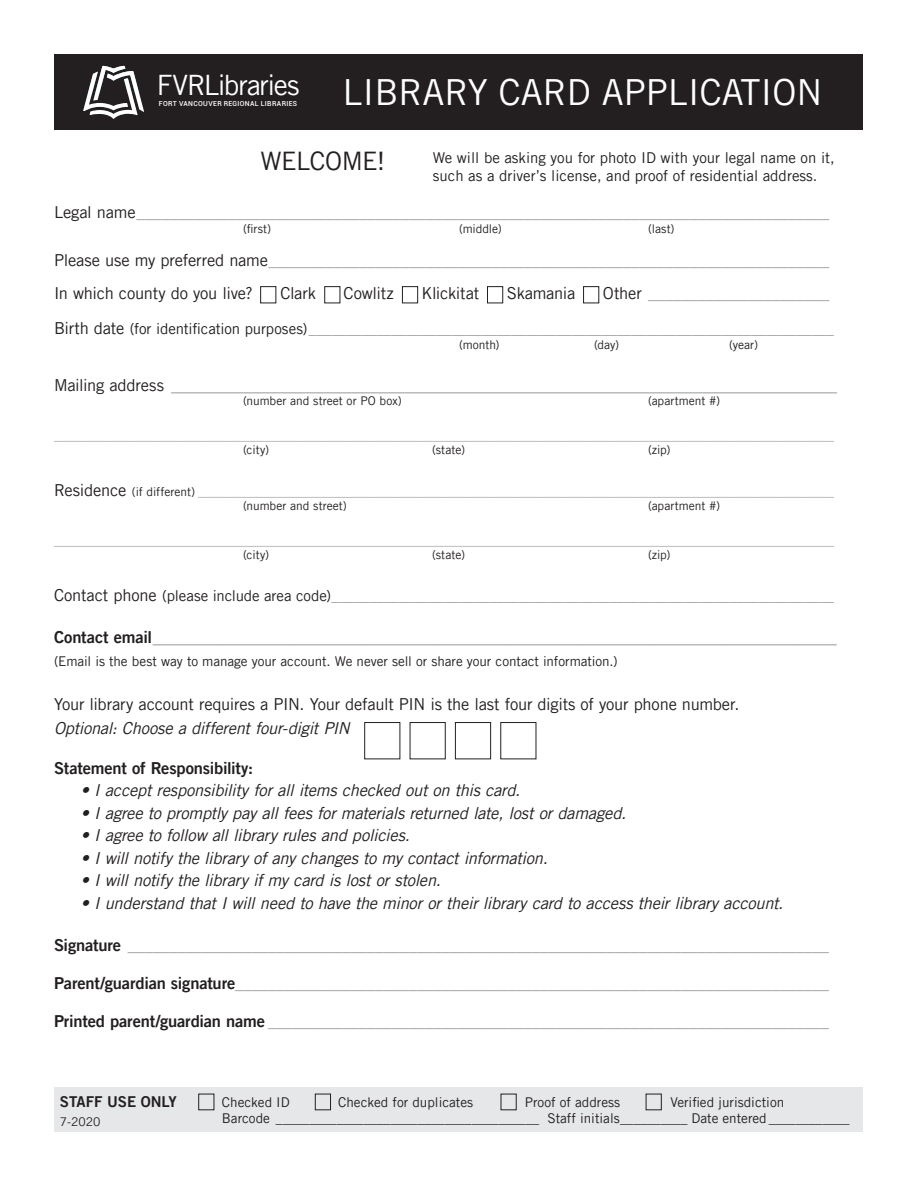
<style>
.page{position:relative;width:918px;height:1188px;background:#fff}
.page>*{position:absolute;margin:0;border:0;box-sizing:border-box;transform-origin:0 0}
.t1{font:36px "Trade Gothic LT Pro";color:#fff}
.t2{font:28.05px "Trade Gothic LT Pro";letter-spacing:-.04em;color:#fff}
.t3{font:25.5px "Trade Gothic LT Pro";letter-spacing:-.02em;color:#231f20}
.t4{font:18px "Trade Gothic LT Pro";color:#939598}
.t5{font:18px "Trade Gothic LT Pro Bd 2";color:#939598}
.t6{font:italic 16.5px "Trade Gothic LT Pro";letter-spacing:-.015em;color:#231f20}
.t7{font:italic 16.5px "Trade Gothic LT Pro";color:#939598}
.t8{font:16.5px/24px "Trade Gothic LT Pro";letter-spacing:-.015em;color:#231f20}
.t9{font:16.5px "Trade Gothic LT Pro";letter-spacing:-.01em;color:#939598}
.t10{font:16.5px "Trade Gothic LT Pro Bd 2";letter-spacing:-.01em;color:#231f20}
.t11{font:15px "Trade Gothic LT Pro";letter-spacing:-.01em;color:#939598}
.t12{font:15px/18px "Trade Gothic LT Pro";color:#231f20}
.t13{font:15px "Trade Gothic LT Pro Bd 2";color:#231f20}
.t14{font:13.5px "Trade Gothic LT Pro";color:#231f20}
.t15{font:12px "Trade Gothic LT Pro";letter-spacing:-.005em;color:#939598}
.t16{font:12px "Trade Gothic LT Pro";color:#231f20}
.t17{font:500 6.9px "Roboto";letter-spacing:.05em;color:#fff}
.s1{color:#231f20}
.s2{color:#fff}
.s3{color:#939598}
.s4{font-size:16.5px;color:#231f20}
.s5{font-style:italic}
.s6{font-family:"Trade Gothic LT Pro Bd 2";font-style:normal;color:#231f20}
</style>
<div class="page">
<div style="left:55px;top:1087px;width:808px;height:45px;background:#e6e7e9"></div>
<div style="left:54px;top:54px;width:809px;height:76px;background:#231f20"></div>
<svg style="left:83px;top:66px;width:61px;height:53px"></svg>
<div style="left:364px;top:722px;width:36px;height:37px;border:1px solid #231f20"></div>
<div style="left:455px;top:722px;width:36px;height:37px;border:1px solid #231f20"></div>
<div style="left:260px;top:286px;width:16px;height:17px;border:1px solid #231f20"></div>
<div style="left:325px;top:286px;width:15px;height:17px;border:1px solid #231f20"></div>
<div style="left:402px;top:286px;width:16px;height:17px;border:1px solid #231f20"></div>
<div style="left:487px;top:286px;width:16px;height:17px;border:1px solid #231f20"></div>
<div style="left:583px;top:286px;width:16px;height:17px;border:1px solid #231f20"></div>
<div style="left:315px;top:1094px;width:16px;height:16px;border:1px solid #231f20"></div>
<div style="left:646px;top:1094px;width:16px;height:16px;border:1px solid #231f20"></div>
<p class="t2" style="left:157px;top:68px;width:144px">FVRLibraries</p>
<p class="t1" style="left:342px;top:71px;width:482px">LIBRARY CARD APPLICATION</p>
<p class="t17" style="left:159px;top:99px;width:140px">FORT VANCOUVER REGIONAL LIBRARIES</p>
<p class="t3" style="left:260px;top:146px;width:127px">WELCOME!</p>
<p class="t12" style="left:433px;top:148px;width:403px">We will be asking you for photo ID with your legal name on it, such as a driver’s license, and proof of residential address.</p>
<p class="t9" style="left:54px;top:202px;width:777px"><span class="s1">Legal name</span>____________________________________________________________________________________</p>
<p class="t16" style="left:243px;top:221px;width:30px">(first)</p>
<p class="t16" style="left:459px;top:221px;width:44px">(middle)</p>
<p class="t16" style="left:648px;top:221px;width:28px">(last)</p>
<p class="t9" style="left:54px;top:250px;width:777px"><span class="s1">Please use my preferred name</span>____________________________________________________________________</p>
<p class="t8" style="left:54px;top:281px;width:777px">In which county do you live? <span class="s2">❑</span> Clark <span class="s2">❑</span> Cowlitz <span class="s2">❑</span> Klickitat <span class="s2">❑</span> Skamania <span class="s2">❑</span> Other <span class="s3">______________________</span></p>
<p class="t11" style="left:54px;top:320px;width:781px"><span class="s4">Birth date</span> <span class="s1">(for identification purposes)</span>______________________________________________________________________</p>
<p class="t16" style="left:459px;top:337px;width:42px">(month)</p>
<p class="t16" style="left:594px;top:337px;width:27px">(day)</p>
<p class="t16" style="left:729px;top:337px;width:31px">(year)</p>
<p class="t4" style="left:54px;top:373px;width:785px"><span class="s4">Mailing address</span> __________________________________________________________________________</p>
<p class="t16" style="left:243px;top:393px;width:160px">(number and street or PO box)</p>
<p class="t16" style="left:648px;top:393px;width:74px">(apartment #)</p>
<p class="t15" style="left:54px;top:428px;width:781px">__________________________________________________________________________________________________________________________________</p>
<p class="t16" style="left:243px;top:442px;width:28px">(city)</p>
<p class="t16" style="left:432px;top:442px;width:35px">(state)</p>
<p class="t16" style="left:648px;top:442px;width:24px">(zip)</p>
<p class="t15" style="left:54px;top:484px;width:782px"><span class="s4">Residence</span> <span class="s1">(if different)</span> __________________________________________________________________________________________________________</p>
<p class="t16" style="left:243px;top:499px;width:105px">(number and street)</p>
<p class="t16" style="left:648px;top:499px;width:74px">(apartment #)</p>
<p class="t15" style="left:54px;top:533px;width:781px">__________________________________________________________________________________________________________________________________</p>
<p class="t16" style="left:243px;top:548px;width:28px">(city)</p>
<p class="t16" style="left:432px;top:548px;width:35px">(state)</p>
<p class="t16" style="left:648px;top:548px;width:24px">(zip)</p>
<p class="t11" style="left:54px;top:587px;width:782px"><span class="s4">Contact phone</span> <span class="s1">(please include area code)</span>___________________________________________________________________</p>
<p class="t5" style="left:54px;top:625px;width:784px"><span class="s4">Contact email</span>____________________________________________________________________________</p>
<p class="t14" style="left:54px;top:653px;width:565px">(Email is the best way to manage your account. We never sell or share your contact information.)</p>
<p class="t8" style="left:54px;top:692px;width:687px">Your library account requires a PIN. Your default PIN is the last four digits of your phone number.<br><span class="s5">Optional: Choose a different four-digit PIN</span></p>
<p class="t10" style="left:54px;top:758px;width:201px">Statement of Responsibility:</p>
<p class="t6" style="left:81px;top:780px;width:441px">• I accept responsibility for all items checked out on this card.</p>
<p class="t6" style="left:81px;top:803px;width:547px">• I agree to promptly pay all fees for materials returned late, lost or damaged.</p>
<p class="t6" style="left:81px;top:825px;width:331px">• I agree to follow all library rules and policies.</p>
<p class="t6" style="left:81px;top:848px;width:468px">• I will notify the library of any changes to my contact information.</p>
<p class="t6" style="left:81px;top:870px;width:361px">• I will notify the library if my card is lost or stolen.</p>
<p class="t6" style="left:81px;top:893px;width:704px">• I understand that I will need to have the minor or their library card to access their library account.</p>
<p class="t7" style="left:54px;top:935px;width:777px"><span class="s6">Signature</span> _____________________________________________________________________________________</p>
<p class="t7" style="left:54px;top:973px;width:777px"><span class="s6">Parent/guardian signature</span>________________________________________________________________________</p>
<p class="t7" style="left:54px;top:1011px;width:777px"><span class="s6">Printed parent/guardian name</span> ____________________________________________________________________</p>
<p class="t13" style="left:60px;top:1093px;width:118px">STAFF USE ONLY</p>
<p class="t14" style="left:222px;top:1094px;width:69px">Checked ID</p>
<p class="t14" style="left:338px;top:1094px;width:136px">Checked for duplicates</p>
<p class="t14" style="left:525px;top:1094px;width:97px">Proof of address</p>
<p class="t14" style="left:670px;top:1094px;width:115px">Verified jurisdiction</p>
<p class="t16" style="left:60px;top:1115px;width:42px">7-2020</p>
<p class="t14" style="left:222px;top:1111px;width:629px">Barcode _______________________________________ Staff initials__________ Date entered____________</p>
</div>
